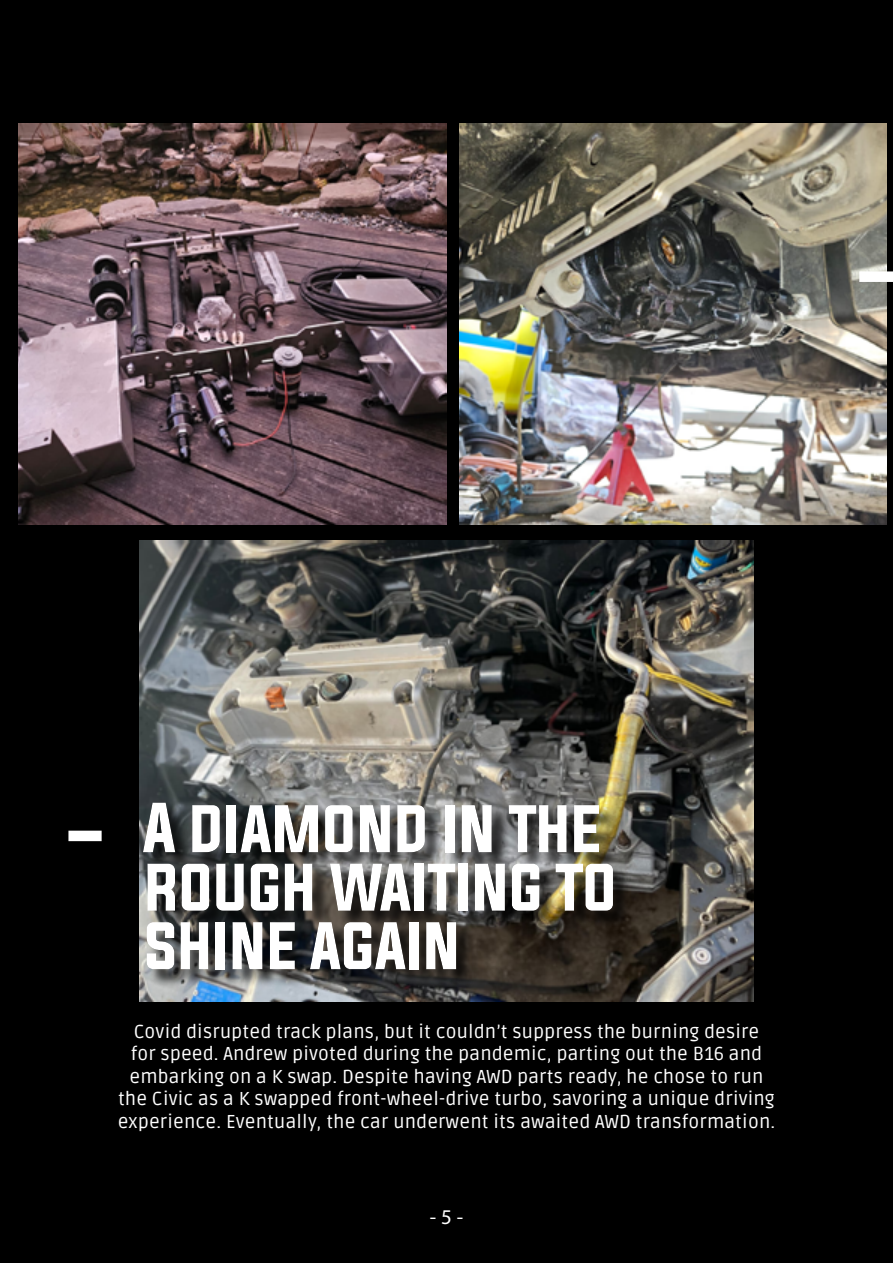
<style>
.page{position:relative;width:893px;height:1263px;background:#000}
.page>*{position:absolute;margin:0;border:0;box-sizing:border-box;transform-origin:0 0}
.t1{font:60px/58.5px "Evogria";letter-spacing:-.03em;color:#fff}
.t2{font:21px "Myriad Pro";color:#fff}
.t3{font:18.75px/22.5px "Ruda";letter-spacing:.01em;color:#fff;text-align:center}
</style>
<div class="page">
<img style="left:139px;top:540px;width:615px;height:461px">
<img style="left:19px;top:123px;width:427px;height:401px">
<img style="left:459px;top:123px;width:428px;height:401px">
<div style="left:859px;top:271px;width:34px;height:11px;background:#fff"></div>
<div style="left:68px;top:831px;width:34px;height:10px;background:#fff"></div>
<div style="left:111px;top:784px;width:681px;height:210px;background:#fff;opacity:.75"></div>
<h1 class="t1" style="left:143px;top:801px;width:476px">A DIAMOND IN THE<br>ROUGH WAITING TO<br>SHINE AGAIN</h1>
<p class="t3" style="left:118px;top:1019px;width:659px">Covid disrupted track plans, but it couldn’t suppress the burning desire<br>for speed. Andrew pivoted during the pandemic, parting out the B16 and embarking on a K swap. Despite having AWD parts ready, he chose to run the Civic as a K swapped front-wheel-drive turbo, savoring a unique driving experience. Eventually, the car underwent its awaited AWD transformation.</p>
<p class="t2" style="left:430px;top:1203px;width:35px">- 5 -</p>
</div>
